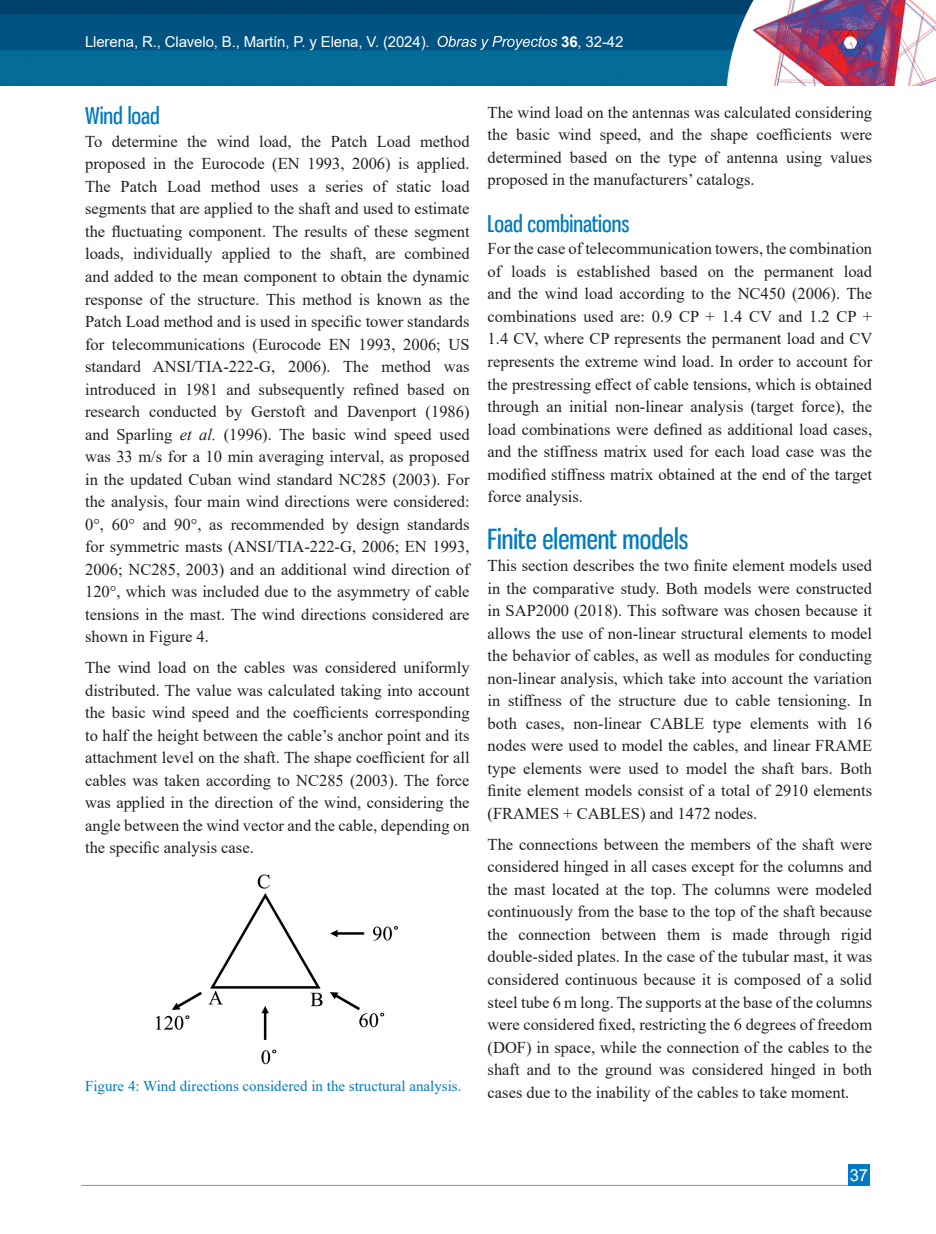
<style>
.page{position:relative;width:936px;height:1234px;background:#fff}
.page>*{position:absolute;margin:0;border:0;box-sizing:border-box;transform-origin:0 0}
.Heading_2{font:27px "Gnuolane Free";color:#007ac2}
.t1{font:22.5px "Gnuolane Free";color:#007ac2}
.t2{font:16.5px/22.5px "Times New Roman";color:#231f20;text-align:justify}
.t3{font:16.5px "Arial";color:#fff}
.t4{font:15px "Times New Roman";color:#007ac2}
.t5{font:15px "Arial";letter-spacing:-.01em;color:#fff}
.s1{font-weight:700}
.s2{font-style:italic}
</style>
<div class="page">
<img style="left:0;top:0;width:935px;height:85px">
<hr style="left:81px;top:1184px;width:788px;height:1px;background:#939598">
<div style="left:848px;top:1164px;width:21px;height:21px;background:#007ac2"></div>
<svg style="left:437px;top:36px;width:120px;height:14px;background:#39799d"></svg>
<img style="left:155px;top:874px;width:243px;height:191px">
<p class="t5" style="left:85px;top:31px;width:346px">Llerena, R., Clavelo, B., Martín, P. y Elena, V. (2024).</p>
<p class="t5" style="left:561px;top:31px;width:64px"><span class="s1">36</span>, 32-42</p>
<p class="t1" style="left:85px;top:102px;width:76px">Wind load</p>
<p class="t2" style="left:85px;top:130px;width:386px">To determine the wind load, the Patch Load method proposed in the Eurocode (EN 1993, 2006) is applied.<br>The Patch Load method uses a series of static load segments that are applied to the shaft and used to estimate the fluctuating component. The results of these segment loads, individually applied to the shaft, are combined and added to the mean component to obtain the dynamic response of the structure. This method is known as the Patch Load method and is used in specific tower standards for telecommunications (Eurocode EN 1993, 2006; US standard ANSI/TIA-222-G, 2006). The method was introduced in 1981 and subsequently refined based on research conducted by Gerstoft and Davenport (1986) and Sparling <span class="s2">et al.</span> (1996). The basic wind speed used was 33 m/s for a 10 min averaging interval, as proposed in the updated Cuban wind standard NC285 (2003). For the analysis, four main wind directions were considered:<br>0°, 60° and 90°, as recommended by design standards for symmetric masts (ANSI/TIA-222-G, 2006; EN 1993, 2006; NC285, 2003) and an additional wind direction of 120°, which was included due to the asymmetry of cable tensions in the mast. The wind directions considered are shown in Figure 4.</p>
<p class="t2" style="left:85px;top:656px;width:386px">The wind load on the cables was considered uniformly distributed. The value was calculated taking into account the basic wind speed and the coefficients corresponding to half the height between the cable’s anchor point and its attachment level on the shaft. The shape coefficient for all cables was taken according to NC285 (2003). The force was applied in the direction of the wind, considering the angle between the wind vector and the cable, depending on the specific analysis case.</p>
<p class="t4" style="left:85px;top:1075px;width:378px">Figure 4: Wind directions considered in the structural analysis.</p>
<p class="t2" style="left:487px;top:100px;width:386px">The wind load on the antennas was calculated considering the basic wind speed, and the shape coefficients were determined based on the type of antenna using values proposed in the manufacturers’ catalogs.</p>
<p class="t1" style="left:487px;top:210px;width:143px">Load combinations</p>
<p class="t2" style="left:487px;top:237px;width:386px">For the case of telecommunication towers, the combination of loads is established based on the permanent load and the wind load according to the NC450 (2006). The combinations used are: 0.9 CP + 1.4 CV and 1.2 CP + 1.4 CV, where CP represents the permanent load and CV represents the extreme wind load. In order to account for the prestressing effect of cable tensions, which is obtained through an initial non-linear analysis (target force), the load combinations were defined as additional load cases, and the stiffness matrix used for each load case was the modified stiffness matrix obtained at the end of the target force analysis.</p>
<p class="Heading_2" style="left:487px;top:522px;width:202px">Finite element models</p>
<p class="t2" style="left:487px;top:553px;width:386px">This section describes the two finite element models used in the comparative study. Both models were constructed in SAP2000 (2018). This software was chosen because it allows the use of non-linear structural elements to model the behavior of cables, as well as modules for conducting non-linear analysis, which take into account the variation in stiffness of the structure due to cable tensioning. In both cases, non-linear CABLE type elements with 16 nodes were used to model the cables, and linear FRAME type elements were used to model the shaft bars. Both finite element models consist of a total of 2910 elements (FRAMES + CABLES) and 1472 nodes.</p>
<p class="t2" style="left:487px;top:832px;width:386px">The connections between the members of the shaft were considered hinged in all cases except for the columns and the mast located at the top. The columns were modeled continuously from the base to the top of the shaft because the connection between them is made through rigid double-sided plates. In the case of the tubular mast, it was considered continuous because it is composed of a solid steel tube 6 m long. The supports at the base of the columns were considered fixed, restricting the 6 degrees of freedom (DOF) in space, while the connection of the cables to the shaft and to the ground was considered hinged in both cases due to the inability of the cables to take moment.</p>
<p class="t3" style="left:849px;top:1163px;width:20px">37</p>
</div>
